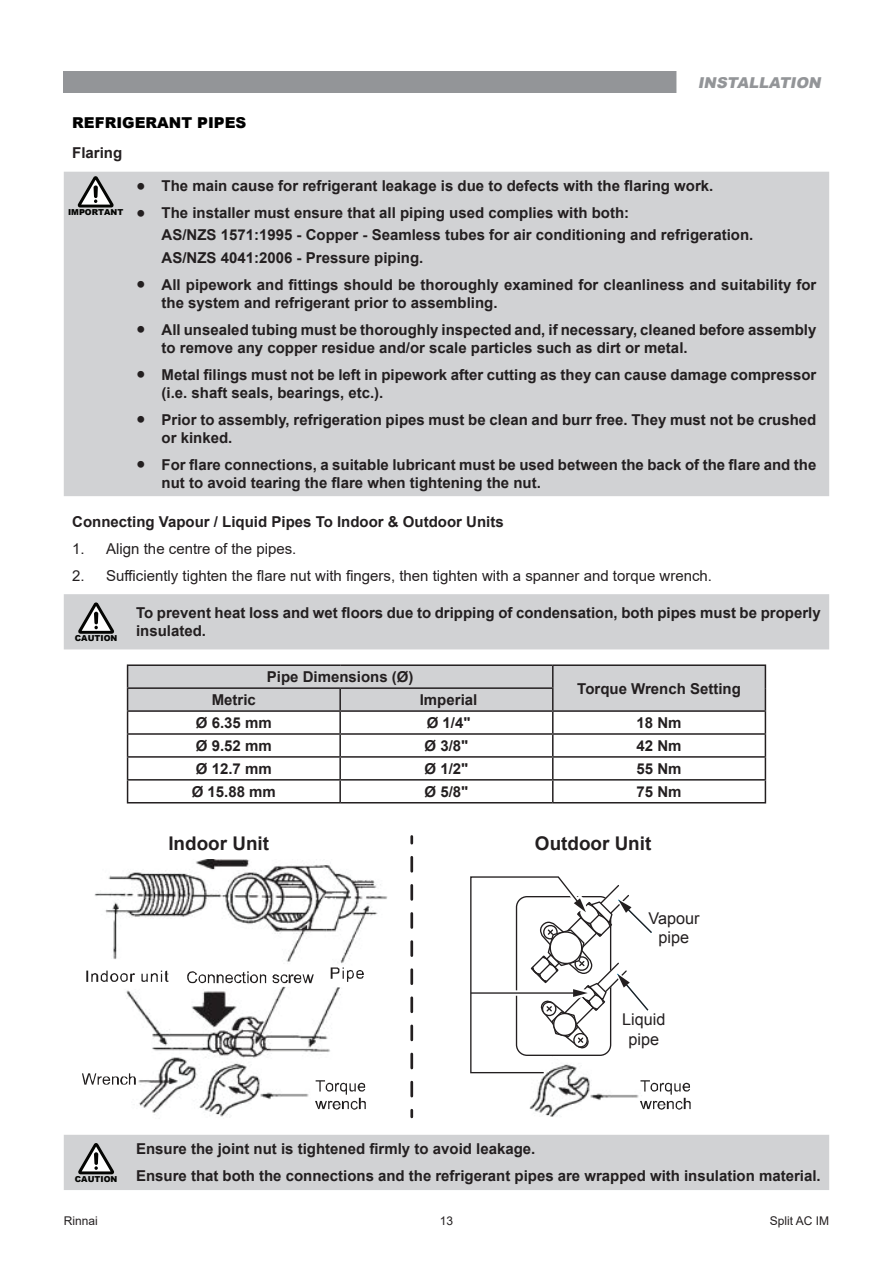
<style>
.page{position:relative;width:893px;height:1263px;background:#fff}
.page>*{position:absolute;margin:0;border:0;box-sizing:border-box;transform-origin:0 0}
.t1{font:700 18.9px "Arial";color:#231f20}
.t2{font:16.2px/19.5px "Arial";color:#231f20;text-align:center}
.t3{font:700 15px/18px "Arial";color:#231f20}
.t4{font:15px "Arial";color:#231f20}
.t5{font:900 15px "Arial";color:#000}
.t6{font:italic 900 15px "Arial";color:#939598}
.t7{font:12px "Arial";color:#231f20}
.t8{font:900 8.25px "Arial";color:#040503}
.s1{font-weight:400;font-size:27px}
</style>
<div class="page">
<div style="left:64px;top:172px;width:765px;height:324px;background:#d1d2d4"></div>
<svg style="left:78px;top:176px;width:36px;height:32px"></svg>
<svg style="left:94px;top:185px;width:4px;height:13px"></svg>
<div style="left:64px;top:594px;width:765px;height:55px;background:#d1d2d4"></div>
<svg style="left:94px;top:612px;width:4px;height:12px"></svg>
<hr style="left:127px;top:664px;width:213px;height:2px;background:#231f20">
<hr style="left:340px;top:664px;width:213px;height:2px;background:#231f20">
<hr style="left:553px;top:664px;width:213px;height:2px;background:#231f20">
<svg style="left:127px;top:665px;width:639px;height:137px"></svg>
<hr style="left:127px;top:802px;width:213px;height:1px;background:#231f20">
<hr style="left:340px;top:802px;width:213px;height:1px;background:#231f20">
<hr style="left:553px;top:802px;width:213px;height:1px;background:#231f20">
<img style="left:534px;top:1110px;width:26px;height:7px">
<img style="left:94px;top:859px;width:294px;height:258px">
<svg style="left:86px;top:970px;width:82px;height:12px"></svg>
<svg style="left:331px;top:967px;width:33px;height:15px"></svg>
<svg style="left:187px;top:971px;width:127px;height:12px"></svg>
<svg style="left:315px;top:1080px;width:51px;height:30px"></svg>
<svg style="left:82px;top:1073px;width:54px;height:12px"></svg>
<div style="left:372px;top:1073px;width:31px;height:32px;background:#fff"></div>
<svg style="left:410px;top:836px;width:3px;height:7px"></svg>
<svg style="left:410px;top:857px;width:3px;height:241px"></svg>
<svg style="left:410px;top:1110px;width:3px;height:7px"></svg>
<svg style="left:470px;top:876px;width:221px;height:234px"></svg>
<div style="left:64px;top:1135px;width:765px;height:55px;background:#d1d2d4"></div>
<svg style="left:94px;top:1152px;width:4px;height:13px"></svg>
<div style="left:64px;top:71px;width:765px;height:21px;background:#939598"></div>
<div style="left:676px;top:64px;width:166px;height:36px;background:#fff"></div>
<p class="t5" style="left:72px;top:111px;width:176px">REFRIGERANT PIPES</p>
<p class="t3" style="left:72px;top:144px;width:52px">Flaring</p>
<p class="t6" style="left:698px;top:72px;width:128px">INSTALLATION</p>
<p class="t3" style="left:136px;top:177px;width:579px"><span class="s1">•</span> The main cause for refrigerant leakage is due to defects with the flaring work.</p>
<p class="t3" style="left:162px;top:202px;width:593px;line-height:22.2px;text-indent:-26px"><span class="s1">•</span> The installer must ensure that all piping used complies with both:<br>AS/NZS 1571:1995 - Copper ‑ Seamless tubes for air conditioning and refrigeration.<br>AS/NZS 4041:2006 - Pressure piping.</p>
<p class="t3" style="left:162px;top:276px;width:656px;text-indent:-26px"><span class="s1">•</span> All pipework and fittings should be thoroughly examined for cleanliness and suitability for the system and refrigerant prior to assembling.</p>
<p class="t3" style="left:162px;top:321px;width:656px;text-indent:-26px"><span class="s1">•</span> All unsealed tubing must be thoroughly inspected and, if necessary, cleaned before assembly to remove any copper residue and/or scale particles such as dirt or metal.</p>
<p class="t3" style="left:162px;top:366px;width:656px;text-indent:-26px"><span class="s1">•</span> Metal filings must not be left in pipework after cutting as they can cause damage compressor (i.e. shaft seals, bearings, etc.).</p>
<p class="t3" style="left:162px;top:411px;width:656px;text-indent:-26px"><span class="s1">•</span> Prior to assembly, refrigeration pipes must be clean and burr free. They must not be crushed or kinked.</p>
<p class="t3" style="left:162px;top:456px;width:656px;text-indent:-26px"><span class="s1">•</span> For flare connections, a suitable lubricant must be used between the back of the flare and the nut to avoid tearing the flare when tightening the nut.</p>
<p class="t3" style="left:72px;top:513px;width:433px">Connecting Vapour / Liquid Pipes To Indoor &amp; Outdoor Units</p>
<p class="t4" style="left:72px;top:538px;width:226px">1. Align the centre of the pipes.</p>
<p class="t4" style="left:72px;top:565px;width:641px">2. Sufficiently tighten the flare nut with fingers, then tighten with a spanner and torque wrench.</p>
<p class="t8" style="left:68px;top:206px;width:57px">IMPORTANT</p>
<p class="t8" style="left:75px;top:632px;width:44px">CAUTION</p>
<p class="t3" style="left:136px;top:604px;width:686px">To prevent heat loss and wet floors due to dripping of condensation, both pipes must be properly insulated.</p>
<p class="t3" style="left:267px;top:668px;width:148px">Pipe Dimensions (Ø)</p>
<p class="t3" style="left:577px;top:679px;width:165px">Torque Wrench Setting</p>
<p class="t3" style="left:212px;top:691px;width:46px">Metric</p>
<p class="t3" style="left:420px;top:691px;width:59px">Imperial</p>
<p class="t3" style="left:196px;top:714px;width:77px">Ø 6.35 mm</p>
<p class="t3" style="left:427px;top:714px;width:45px">Ø 1/4"</p>
<p class="t3" style="left:637px;top:714px;width:47px">18 Nm</p>
<p class="t3" style="left:196px;top:737px;width:77px">Ø 9.52 mm</p>
<p class="t3" style="left:425px;top:737px;width:45px">Ø 3/8"</p>
<p class="t3" style="left:637px;top:737px;width:47px">42 Nm</p>
<p class="t3" style="left:196px;top:760px;width:77px">Ø 12.7 mm</p>
<p class="t3" style="left:425px;top:760px;width:45px">Ø 1/2"</p>
<p class="t3" style="left:637px;top:760px;width:47px">55 Nm</p>
<p class="t3" style="left:192px;top:783px;width:86px">Ø 15.88 mm</p>
<p class="t3" style="left:425px;top:783px;width:45px">Ø 5/8"</p>
<p class="t3" style="left:636px;top:783px;width:47px">75 Nm</p>
<p class="t1" style="left:168px;top:830px;width:102px">Indoor Unit</p>
<p class="t1" style="left:535px;top:830px;width:118px">Outdoor Unit</p>
<p class="t2" style="left:648px;top:908px;width:53px">Vapour pipe</p>
<p class="t2" style="left:622px;top:1010px;width:45px">Liquid pipe</p>
<p class="t8" style="left:75px;top:1173px;width:44px">CAUTION</p>
<p class="t3" style="left:136px;top:1136px;width:686px;line-height:27px">Ensure the joint nut is tightened firmly to avoid leakage.<br>Ensure that both the connections and the refrigerant pipes are wrapped with insulation material.</p>
<p class="t7" style="left:64px;top:1212px;width:36px">Rinnai</p>
<p class="t7" style="left:440px;top:1212px;width:15px">13</p>
<p class="t7" style="left:770px;top:1212px;width:61px">Split AC IM</p>
</div>
